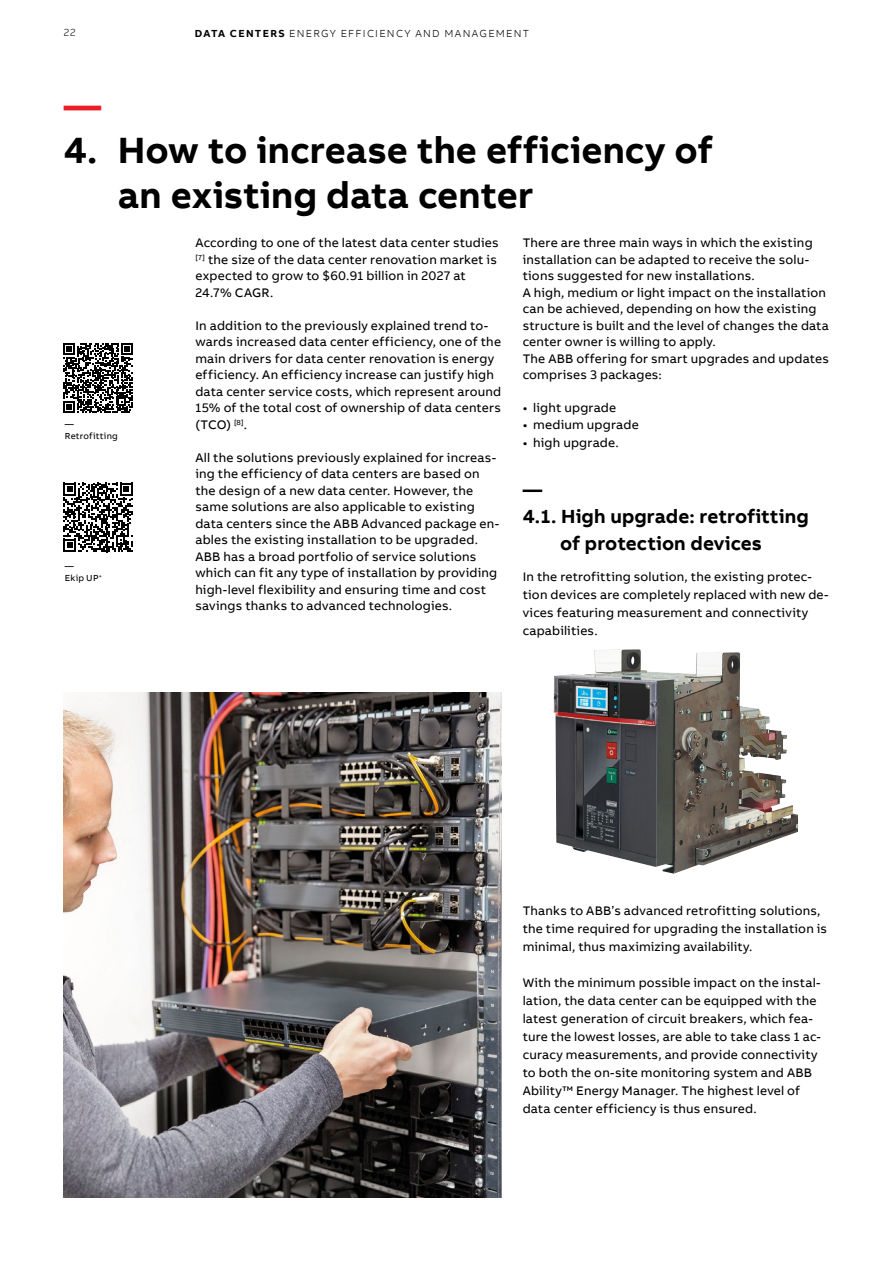
<style>
.page{position:relative;width:893px;height:1263px;background:#fff}
.page>*{position:absolute;margin:0;border:0;box-sizing:border-box;transform-origin:0 0}
.t1{font:700 37.5px/45px "AB Bvoice";color:#000}
.t2{font:700 37.5px "AB Bvoice";color:#ed1c29}
.t3{font:700 19.5px "AB Bvoice";letter-spacing:.005em;color:#000}
.t4{font:12.75px/16.5px "AB Bvoice";letter-spacing:.015em;color:#000}
.t5{font:300 10.5px "AB Bvoice";letter-spacing:.12em;color:#000}
.t6{font:9px/12px "AB Bvoice";letter-spacing:.025em;color:#000}
.s1{font-weight:700}
</style>
<div class="page">
<img style="left:64px;top:692px;width:437px;height:506px">
<img style="left:554px;top:649px;width:244px;height:224px">
<svg style="left:63px;top:343px;width:70px;height:70px"></svg>
<svg style="left:63px;top:483px;width:70px;height:69px"></svg>
<p class="t5" style="left:64px;top:26px;width:13px">22</p>
<p class="t5" style="left:195px;top:28px;width:336px"><span class="s1">DATA CENTERS</span> ENERGY EFFICIENCY AND MANAGEMENT</p>
<h1 class="t2" style="left:64px;top:81px;width:39px">—</h1>
<h1 class="t1" style="left:118px;top:128px;width:597px;text-indent:-54px">4. How to increase the efficiency of an existing data center</h1>
<p class="t4" style="left:195px;top:235px;width:305px">According to one of the latest data center studies <sup>[7]</sup> the size of the data center renovation market is expected to grow to $60.91 billion in 2027 at 24.7% CAGR.</p>
<p class="t4" style="left:195px;top:317px;width:307px">In addition to the previously explained trend to&shy;wards increased data center efficiency, one of the main drivers for data center renovation is energy efficiency. An efficiency increase can justify high data center service costs, which represent around 15% of the total cost of ownership of data centers (TCO) <sup>[8]</sup>.</p>
<p class="t4" style="left:195px;top:449px;width:305px">All the solutions previously explained for increas&shy;ing the efficiency of data centers are based on the design of a new data center. However, the same solutions are also applicable to existing data centers since the ABB Advanced package en&shy;ables the existing installation to be upgraded.<br>ABB has a broad portfolio of service solutions which can fit any type of installation by providing high-level flexibility and ensuring time and cost savings thanks to advanced technologies.</p>
<p class="t4" style="left:523px;top:235px;width:308px">There are three main ways in which the existing installation can be adapted to receive the solu&shy;tions suggested for new installations.<br>A high, medium or light impact on the installation can be achieved, depending on how the existing structure is built and the level of changes the data center owner is willing to apply.<br>The ABB offering for smart upgrades and updates comprises 3 packages:</p>
<p class="t4" style="left:523px;top:400px;width:95px">• light upgrade</p>
<p class="t4" style="left:523px;top:416px;width:118px">• medium upgrade</p>
<p class="t4" style="left:523px;top:434px;width:98px">• high upgrade.</p>
<p class="t6" style="left:65px;top:418px;width:55px">—<br>Retrofitting</p>
<h2 class="t3" style="left:523px;top:477px;width:21px">—</h2>
<h2 class="t3" style="left:523px;top:504px;width:287px">4.1. High upgrade: retrofitting</h2>
<h2 class="t3" style="left:560px;top:531px;width:204px">of protection devices</h2>
<p class="t4" style="left:523px;top:567px;width:307px;line-height:18px">In the retrofitting solution, the existing protec&shy;tion devices are completely replaced with new de&shy;vices featuring measurement and connectivity capabilities.</p>
<p class="t6" style="left:65px;top:560px;width:38px">—<br>Ekip UP<sup>+</sup></p>
<p class="t4" style="left:523px;top:902px;width:306px;line-height:18px">Thanks to ABB’s advanced retrofitting solutions, the time required for upgrading the installation is minimal, thus maximizing availability.</p>
<p class="t4" style="left:523px;top:974px;width:300px;line-height:18px">With the minimum possible impact on the instal&shy;lation, the data center can be equipped with the latest generation of circuit breakers, which fea&shy;ture the lowest losses, are able to take class 1 ac&shy;curacy measurements, and provide connectivity to both the on-site monitoring system and ABB Ability™ Energy Manager. The highest level of data center efficiency is thus ensured.</p>
</div>
